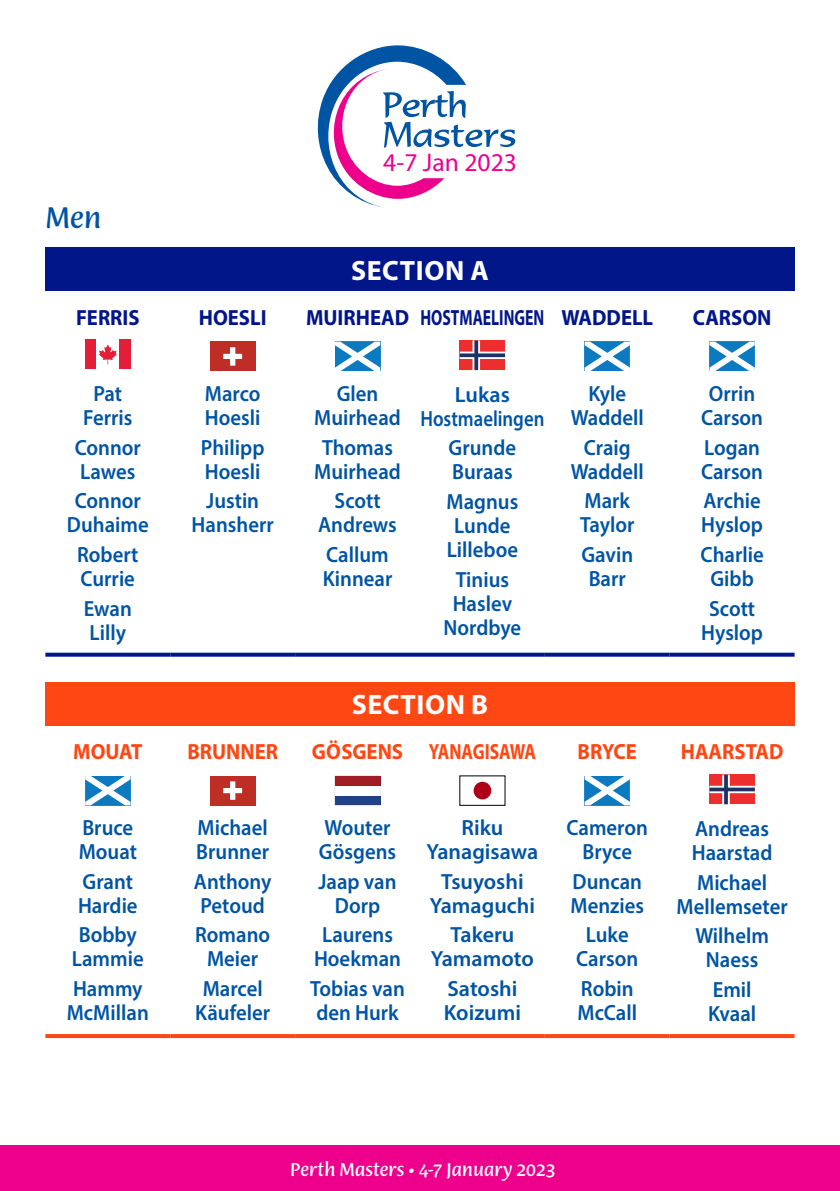
<style>
.page{position:relative;width:840px;height:1191px;background:#fff}
.page>*{position:absolute;margin:0;border:0;box-sizing:border-box;transform-origin:0 0}
.t1{font:32px "Ciabatta";color:#0054a4}
.t2{font:700 28px "Myriad Pro";letter-spacing:.02em;color:#fff}
.t3{font:25.6px "Myriad Pro";color:#ec008c}
.t4{font:600 22px/24px "Myriad Pro";color:#0054a4;text-align:center;scale:.94 1}
.t5{font:600 22px/24px "Myriad Pro";color:#0054a4;text-align:center}
.t6{font:700 22px "Myriad Pro";color:#001689;scale:.94 1}
.t7{font:700 22px "Myriad Pro";color:#ff4713;scale:.94 1}
.t8{font:700 22px "Myriad Pro";color:#001689;scale:.71 1}
.t9{font:700 22px "Myriad Pro";color:#ff4713;scale:.8 1}
.t10{font:20px "Ciabatta";color:#fff}
</style>
<div class="page">
<div style="left:0;top:1145px;width:839px;height:46px;background:#ec008c"></div>
<div style="left:45px;top:247px;width:749px;height:44px;background:#001689"></div>
<svg style="left:45px;top:652px;width:125px;height:4px"></svg>
<svg style="left:170px;top:652px;width:125px;height:4px"></svg>
<svg style="left:295px;top:652px;width:125px;height:4px"></svg>
<svg style="left:420px;top:652px;width:124px;height:4px"></svg>
<svg style="left:544px;top:652px;width:125px;height:4px"></svg>
<svg style="left:669px;top:652px;width:125px;height:4px"></svg>
<div style="left:85px;top:339px;width:11px;height:30px;background:#e41d39"></div>
<div style="left:119px;top:339px;width:11px;height:30px;background:#e41d39"></div>
<svg style="left:99px;top:344px;width:18px;height:20px"></svg>
<div style="left:210px;top:341px;width:45px;height:30px;background:#be2d26"></div>
<svg style="left:223px;top:347px;width:19px;height:19px"></svg>
<svg style="left:335px;top:341px;width:45px;height:30px"></svg>
<svg style="left:459px;top:340px;width:46px;height:30px"></svg>
<svg style="left:584px;top:341px;width:45px;height:30px"></svg>
<svg style="left:709px;top:341px;width:45px;height:30px"></svg>
<div style="left:45px;top:681px;width:749px;height:44px;background:#ff4713"></div>
<svg style="left:45px;top:1034px;width:125px;height:4px"></svg>
<svg style="left:170px;top:1034px;width:125px;height:4px"></svg>
<svg style="left:295px;top:1034px;width:125px;height:4px"></svg>
<svg style="left:420px;top:1034px;width:124px;height:4px"></svg>
<svg style="left:544px;top:1034px;width:125px;height:4px"></svg>
<svg style="left:669px;top:1034px;width:125px;height:4px"></svg>
<svg style="left:85px;top:776px;width:45px;height:29px"></svg>
<div style="left:210px;top:776px;width:45px;height:29px;background:#be2d26"></div>
<svg style="left:223px;top:781px;width:19px;height:19px"></svg>
<svg style="left:334px;top:776px;width:46px;height:29px"></svg>
<div style="left:473px;top:781px;width:18px;height:18px;background:#ad0017;border-radius:50%"></div>
<svg style="left:584px;top:776px;width:45px;height:29px"></svg>
<svg style="left:709px;top:774px;width:45px;height:30px"></svg>
<svg style="left:317px;top:45px;width:198px;height:163px"></svg>
<p class="t3" style="left:383px;top:147px;width:135px">4-7 Jan 2023</p>
<p class="t1" style="left:45px;top:197px;width:58px">Men</p>
<p class="t2" style="left:351px;top:252px;width:139px">SECTION A</p>
<p class="t6" style="left:76px;top:303px;width:69px">FERRIS</p>
<p class="t6" style="left:199px;top:303px;width:74px">HOESLI</p>
<p class="t6" style="left:306px;top:303px;width:111px">MUIRHEAD</p>
<p class="t8" style="left:420px;top:303px;width:176px">HOSTMAELINGEN</p>
<p class="t6" style="left:561px;top:303px;width:99px">WADDELL</p>
<p class="t6" style="left:692px;top:303px;width:85px">CARSON</p>
<p class="t4" style="left:83px;top:381px;width:54px">Pat<br>Ferris</p>
<p class="t4" style="left:75px;top:434px;width:72px;text-align:left">Connor<br>Lawes</p>
<p class="t4" style="left:67px;top:488px;width:89px">Connor<br>Duhaime</p>
<p class="t4" style="left:77px;top:542px;width:67px;text-align:left">Robert<br>Currie</p>
<p class="t4" style="left:84px;top:596px;width:53px;text-align:left">Ewan<br>Lilly</p>
<p class="t4" style="left:205px;top:381px;width:61px;text-align:left">Marco<br>Hoesli</p>
<p class="t4" style="left:201px;top:434px;width:69px;text-align:left">Philipp<br>Hoesli</p>
<p class="t4" style="left:191px;top:488px;width:89px">Justin<br>Hansherr</p>
<p class="t4" style="left:314px;top:381px;width:94px">Glen<br>Muirhead</p>
<p class="t4" style="left:314px;top:434px;width:94px">Thomas<br>Muirhead</p>
<p class="t4" style="left:318px;top:488px;width:85px">Scott<br>Andrews</p>
<p class="t4" style="left:322px;top:542px;width:76px;text-align:left">Callum<br>Kinnear</p>
<p class="t5" style="left:420px;top:382px;width:125px">Lukas<br>Hostmaelingen</p>
<p class="t4" style="left:448px;top:435px;width:73px;text-align:left">Grunde<br>Buraas</p>
<p class="t4" style="left:446px;top:489px;width:78px">Magnus<br>Lunde<br>Lilleboe</p>
<p class="t4" style="left:443px;top:567px;width:84px">Tinius<br>Haslev<br>Nordbye</p>
<p class="t4" style="left:570px;top:381px;width:79px">Kyle<br>Waddell</p>
<p class="t4" style="left:570px;top:434px;width:79px">Craig<br>Waddell</p>
<p class="t4" style="left:579px;top:488px;width:59px;text-align:left">Mark<br>Taylor</p>
<p class="t4" style="left:581px;top:542px;width:57px">Gavin<br>Barr</p>
<p class="t4" style="left:700px;top:381px;width:67px">Orrin<br>Carson</p>
<p class="t4" style="left:700px;top:434px;width:67px;text-align:left">Logan<br>Carson</p>
<p class="t4" style="left:700px;top:488px;width:67px;text-align:left">Archie<br>Hyslop</p>
<p class="t4" style="left:700px;top:542px;width:69px">Charlie<br>Gibb</p>
<p class="t4" style="left:700px;top:596px;width:67px">Scott<br>Hyslop</p>
<p class="t2" style="left:351px;top:686px;width:138px">SECTION B</p>
<p class="t7" style="left:73px;top:737px;width:75px">MOUAT</p>
<p class="t7" style="left:187px;top:737px;width:98px">BRUNNER</p>
<p class="t7" style="left:312px;top:737px;width:98px">GÖSGENS</p>
<p class="t9" style="left:428px;top:737px;width:135px">YANAGISAWA</p>
<p class="t7" style="left:577px;top:737px;width:64px">BRYCE</p>
<p class="t7" style="left:680px;top:737px;width:111px">HAARSTAD</p>
<p class="t4" style="left:79px;top:815px;width:63px;text-align:left">Bruce<br>Mouat</p>
<p class="t4" style="left:78px;top:869px;width:65px;text-align:left">Grant<br>Hardie</p>
<p class="t4" style="left:72px;top:922px;width:78px">Bobby<br>Lammie</p>
<p class="t4" style="left:67px;top:976px;width:89px;text-align:left">Hammy<br>McMillan</p>
<p class="t4" style="left:196px;top:815px;width:79px;text-align:left">Michael<br>Brunner</p>
<p class="t4" style="left:194px;top:869px;width:84px;text-align:left">Anthony<br>Petoud</p>
<p class="t4" style="left:195px;top:922px;width:81px">Romano<br>Meier</p>
<p class="t4" style="left:195px;top:976px;width:81px">Marcel<br>Käufeler</p>
<p class="t4" style="left:319px;top:815px;width:84px;text-align:left">Wouter<br>Gösgens</p>
<p class="t4" style="left:318px;top:869px;width:85px">Jaap van<br>Dorp</p>
<p class="t4" style="left:314px;top:922px;width:94px">Laurens<br>Hoekman</p>
<p class="t4" style="left:310px;top:976px;width:102px;text-align:left">Tobias van den Hurk</p>
<p class="t5" style="left:426px;top:815px;width:113px">Riku<br>Yanagisawa</p>
<p class="t5" style="left:429px;top:869px;width:107px">Tsuyoshi<br>Yamaguchi</p>
<p class="t5" style="left:430px;top:922px;width:104px">Takeru<br>Yamamoto</p>
<p class="t5" style="left:443px;top:976px;width:79px;text-align:left">Satoshi<br>Koizumi</p>
<p class="t4" style="left:566px;top:815px;width:88px">Cameron<br>Bryce</p>
<p class="t4" style="left:570px;top:869px;width:80px;text-align:left">Duncan<br>Menzies</p>
<p class="t4" style="left:576px;top:922px;width:67px">Luke<br>Carson</p>
<p class="t4" style="left:577px;top:976px;width:65px;text-align:left">Robin<br>McCall</p>
<p class="t4" style="left:691px;top:816px;width:87px;text-align:left">Andreas<br>Haarstad</p>
<p class="t4" style="left:676px;top:869px;width:120px">Michael<br>Mellemseter</p>
<p class="t4" style="left:695px;top:923px;width:80px">Wilhelm<br>Naess</p>
<p class="t4" style="left:707px;top:977px;width:53px;text-align:left">Emil<br>Kvaal</p>
<p class="t10" style="left:290px;top:1156px;width:267px">Perth Masters • 4-7 January 2023</p>
</div>
